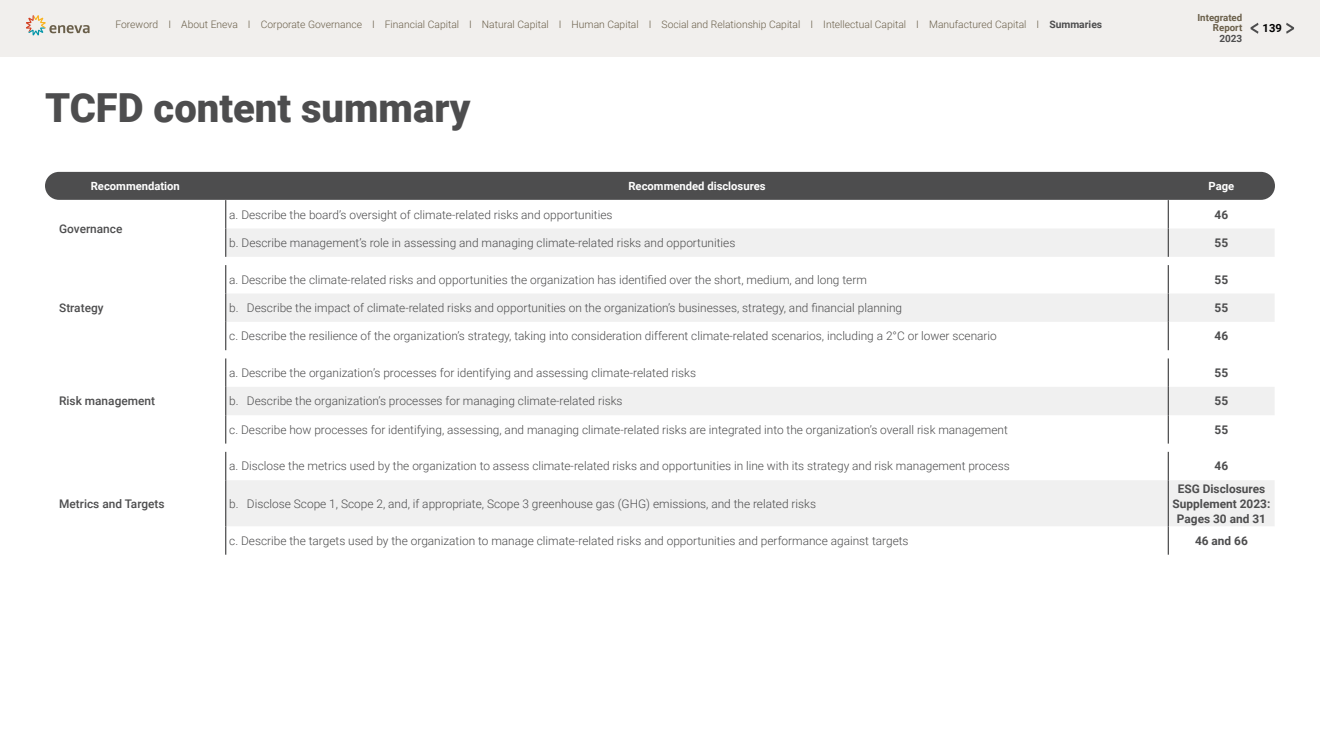
<style>
.page{position:relative;width:1320px;height:743px;background:#fff}
.page>*{position:absolute;margin:0;border:0;box-sizing:border-box;transform-origin:0 0}
.t1{font:900 40px "Roboto";color:#4d4d4e}
.t2{font:300 11.88px "Roboto";color:#4d4d4e}
.t3{font:700 11.88px/15px "Roboto";color:#4d4d4e;text-align:center}
.t4{font:500 11.88px "Roboto";color:#4d4d4e}
.t5{font:700 11.25px "Roboto";color:#fff}
.t6{font:700 11.25px "Roboto";color:#000}
.t7{font:300 10.25px "Roboto";color:#6a5f4a}
.t8{font:700 10px "Roboto";color:#4d4d4e}
.t9{font:700 9.75px/10px "Roboto";color:#6a5f4a;text-align:right}
.s1{font-weight:700;color:#4d4d4e}
</style>
<div class="page">
<div style="left:45px;top:172px;width:1230px;height:28px;background:#4d4d4e;border-radius:14px"></div>
<svg style="left:225px;top:200px;width:1049px;height:57px"></svg>
<svg style="left:225px;top:265px;width:1049px;height:85px"></svg>
<svg style="left:225px;top:358px;width:1049px;height:85px"></svg>
<div style="left:226px;top:480px;width:1048px;height:46px;background:#f0f0f0"></div>
<svg style="left:225px;top:451px;width:1px;height:29px"></svg>
<svg style="left:1168px;top:451px;width:1px;height:29px"></svg>
<hr style="left:225px;top:480px;width:1px;height:46px;background:#4d4d4e">
<hr style="left:1168px;top:480px;width:1px;height:46px;background:#4d4d4e">
<svg style="left:225px;top:526px;width:1px;height:28px"></svg>
<svg style="left:1168px;top:526px;width:1px;height:28px"></svg>
<div style="left:0;top:0;width:1320px;height:57px;background:#f1efed"></div>
<svg style="left:26px;top:15px;width:64px;height:20px"></svg>
<svg style="left:1286px;top:23px;width:9px;height:11px"></svg>
<svg style="left:1250px;top:23px;width:8px;height:11px"></svg>
<p class="t9" style="left:1197px;top:12px;width:46px">Integrated<br>Report</p>
<p class="t8" style="left:1219px;top:31px;width:24px">2023</p>
<p class="t7" style="left:115px;top:17px;width:988px">Foreword I About Eneva I Corporate Governance I Financial Capital I Natural Capital I Human Capital I Social and Relationship Capital I Intellectual Capital I Manufactured Capital I <span class="s1">Summaries</span></p>
<p class="t6" style="left:1263px;top:20px;width:21px">139</p>
<h1 class="t1" style="left:45px;top:80px;width:427px">TCFD content summary</h1>
<p class="t5" style="left:91px;top:178px;width:91px">Recommendation</p>
<p class="t5" style="left:628px;top:178px;width:139px">Recommended disclosures</p>
<p class="t5" style="left:1209px;top:178px;width:27px">Page</p>
<p class="t4" style="left:59px;top:220px;width:65px">Governance</p>
<p class="t2" style="left:229px;top:206px;width:385px">a. Describe the board’s oversight of climate-related risks and opportunities</p>
<p class="t3" style="left:1215px;top:206px;width:15px">46</p>
<p class="t2" style="left:229px;top:234px;width:508px">b. Describe management’s role in assessing and managing climate-related risks and opportunities</p>
<p class="t3" style="left:1215px;top:235px;width:15px">55</p>
<p class="t4" style="left:59px;top:299px;width:46px">Strategy</p>
<p class="t4" style="left:59px;top:393px;width:97px">Risk management</p>
<p class="t4" style="left:59px;top:495px;width:107px">Metrics and Targets</p>
<p class="t2" style="left:229px;top:271px;width:639px">a. Describe the climate-related risks and opportunities the organization has identified over the short, medium, and long term</p>
<p class="t3" style="left:1215px;top:271px;width:15px">55</p>
<p class="t2" style="left:229px;top:299px;width:674px">b. Describe the impact of climate-related risks and opportunities on the organization’s businesses, strategy, and financial planning</p>
<p class="t3" style="left:1215px;top:300px;width:15px">55</p>
<p class="t2" style="left:229px;top:328px;width:769px">c. Describe the resilience of the organization’s strategy, taking into consideration different climate-related scenarios, including a 2°C or lower scenario</p>
<p class="t3" style="left:1215px;top:328px;width:15px">46</p>
<p class="t2" style="left:229px;top:364px;width:468px">a. Describe the organization’s processes for identifying and assessing climate-related risks</p>
<p class="t3" style="left:1215px;top:365px;width:15px">55</p>
<p class="t2" style="left:229px;top:393px;width:395px">b. Describe the organization’s processes for managing climate-related risks</p>
<p class="t3" style="left:1215px;top:393px;width:15px">55</p>
<p class="t2" style="left:229px;top:421px;width:780px">c. Describe how processes for identifying, assessing, and managing climate-related risks are integrated into the organization’s overall risk management</p>
<p class="t3" style="left:1215px;top:421px;width:15px">55</p>
<p class="t2" style="left:229px;top:458px;width:782px">a. Disclose the metrics used by the organization to assess climate-related risks and opportunities in line with its strategy and risk management process</p>
<p class="t3" style="left:1215px;top:458px;width:15px">46</p>
<p class="t2" style="left:229px;top:495px;width:588px">b. Disclose Scope 1, Scope 2, and, if appropriate, Scope 3 greenhouse gas (GHG) emissions, and the related risks</p>
<p class="t3" style="left:1172px;top:480px;width:99px">ESG Disclosures<br>Supplement 2023:<br>Pages 30 and 31</p>
<p class="t2" style="left:229px;top:532px;width:681px">c. Describe the targets used by the organization to manage climate-related risks and opportunities and performance against targets</p>
<p class="t3" style="left:1195px;top:532px;width:54px">46 and 66</p>
</div>
